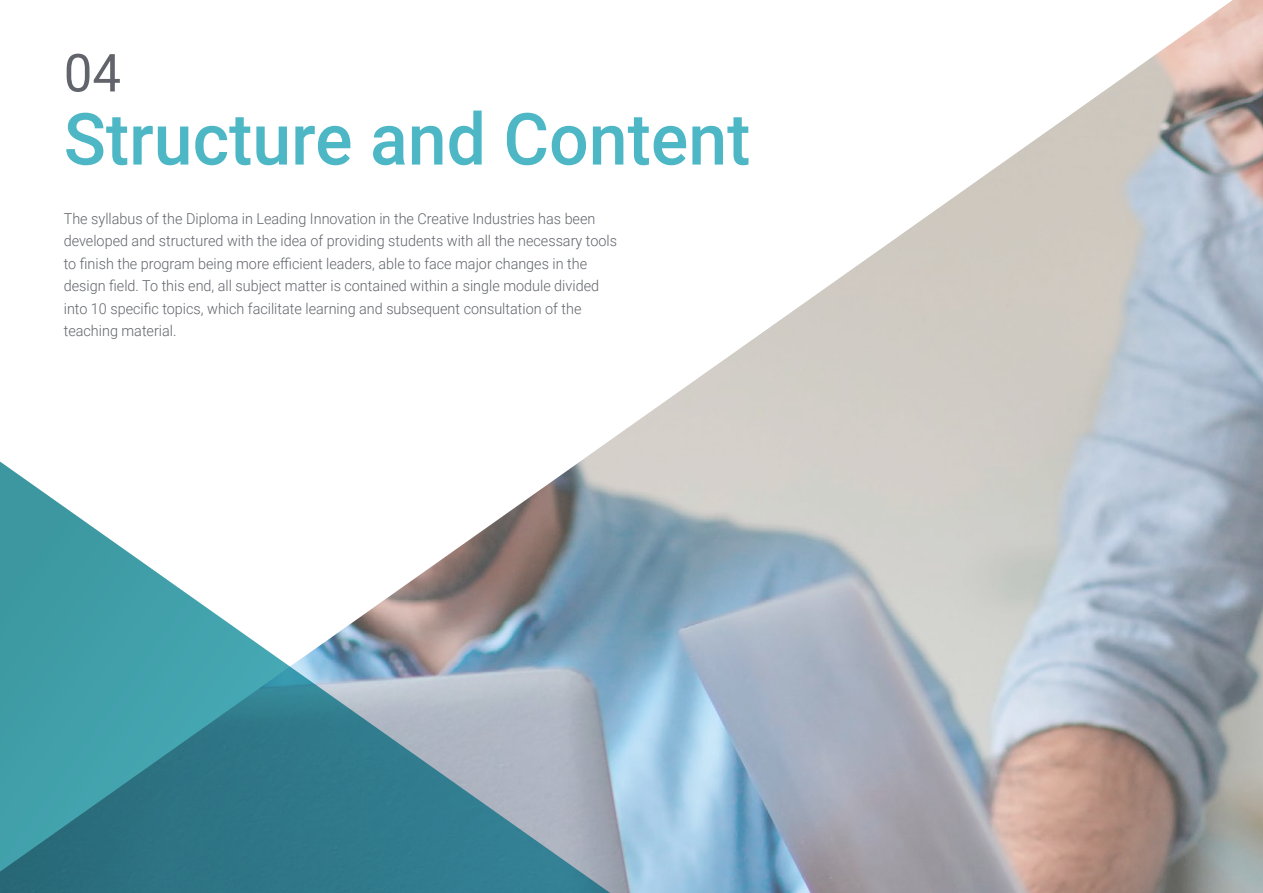
<style>
.page{position:relative;width:1263px;height:893px;background:#fff}
.page>*{position:absolute;margin:0;border:0;box-sizing:border-box;transform-origin:0 0}
.t1{font:500 72px "Roboto";color:#4db7c5}
.t2{font:52.5px "Roboto";color:#61646a}
.t3{font:300 15px/22.5px "Roboto";color:#61646a;scale:.96 1}
</style>
<div class="page">
<img style="left:602px;top:0;width:661px;height:893px">
<svg style="left:0;top:446px;width:640px;height:447px"></svg>
<h2 class="t2" style="left:64px;top:36px;width:59px">04</h2>
<h1 class="t1" style="left:64px;top:89px;width:688px">Structure and Content</h1>
<p class="t3" style="left:64px;top:207px;width:578px">The syllabus of the Diploma in Leading Innovation in the Creative Industries has been developed and structured with the idea of providing students with all the necessary tools to finish the program being more efficient leaders, able to face major changes in the design field. To this end, all subject matter is contained within a single module divided into 10 specific topics, which facilitate learning and subsequent consultation of the teaching material.</p>
</div>
